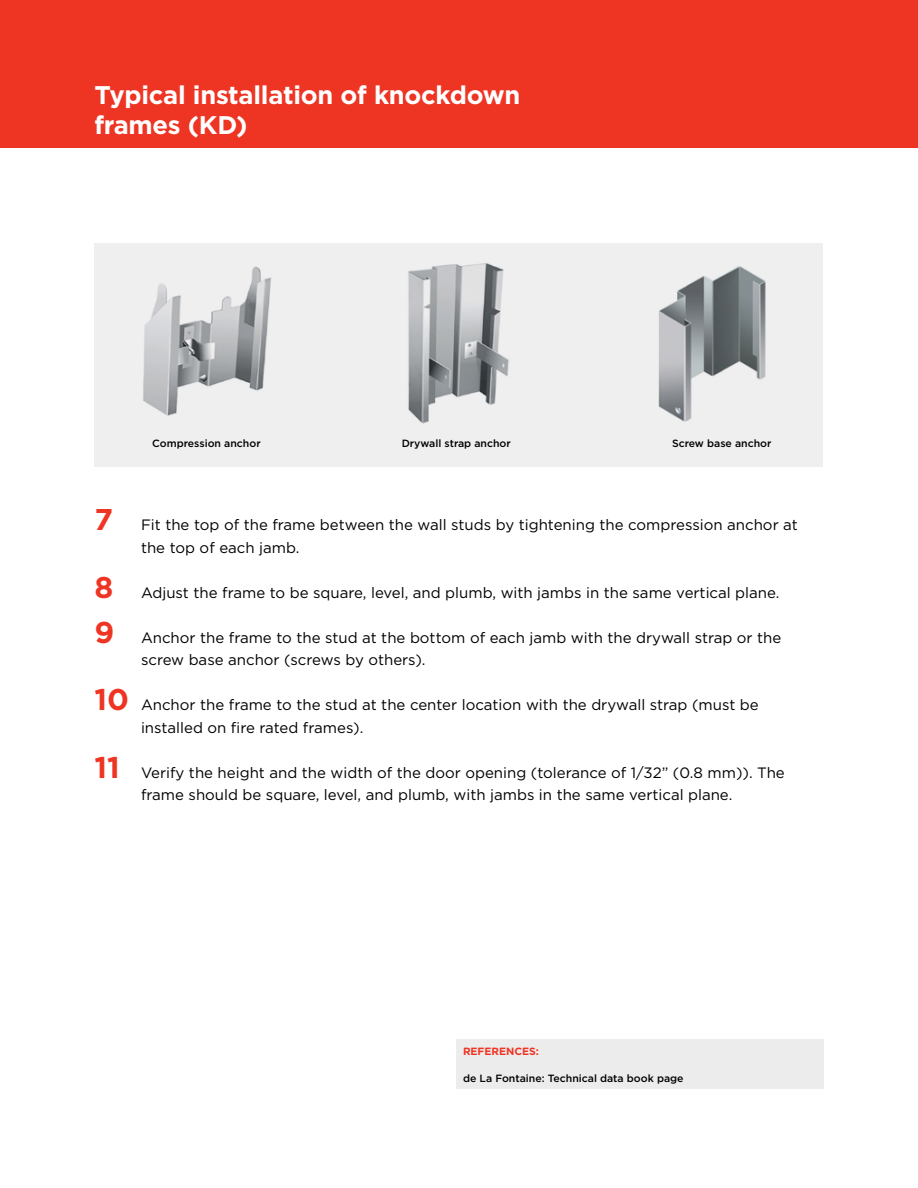
<style>
.page{position:relative;width:918px;height:1188px;background:#fff}
.page>*{position:absolute;margin:0;border:0;box-sizing:border-box;transform-origin:0 0}
.t1{font:700 25.5px/30px "Gotham";letter-spacing:-.01em;color:#fff}
.t2{font:15px/22.5px "Gotham";color:#000}
.t3{font:500 10.5px "Gotham HTF";color:#000}
.t4{font:700 10.5px "Gotham";color:#ee3524}
.s1{font-weight:700;font-size:30px;color:#ee3524}
</style>
<div class="page">
<div style="left:0;top:0;width:918px;height:148px;background:#ee3524"></div>
<div style="left:94px;top:243px;width:730px;height:224px;background:#efeff0"></div>
<img style="left:143px;top:266px;width:128px;height:150px">
<img style="left:408px;top:263px;width:101px;height:161px">
<img style="left:658px;top:266px;width:108px;height:156px">
<div style="left:456px;top:1040px;width:368px;height:49px;background:#ececed"></div>
<h1 class="t1" style="left:94px;top:80px;width:427px">Typical installation of knockdown frames (KD)</h1>
<p class="t3" style="left:152px;top:437px;width:110px">Compression anchor</p>
<p class="t3" style="left:402px;top:437px;width:111px">Drywall strap anchor</p>
<p class="t3" style="left:672px;top:437px;width:101px">Screw base anchor</p>
<p class="t2" style="left:141px;top:513px;width:658px;text-indent:-46px"><span class="s1">7</span> Fit the top of the frame between the wall studs by tightening the compression anchor at the top of each jamb.</p>
<p class="t2" style="left:94px;top:581px;width:687px"><span class="s1">8</span> Adjust the frame to be square, level, and plumb, with jambs in the same vertical plane.</p>
<p class="t2" style="left:141px;top:626px;width:642px;text-indent:-46px"><span class="s1">9</span> Anchor the frame to the stud at the bottom of each jamb with the drywall strap or the screw base anchor (screws by others).</p>
<p class="t2" style="left:141px;top:693px;width:619px;text-indent:-46px"><span class="s1">10</span> Anchor the frame to the stud at the center location with the drywall strap (must be installed on fire rated frames).</p>
<p class="t2" style="left:94px;top:761px;width:692px;text-align:center"><span class="s1">11</span> Verify the height and the width of the door opening (tolerance of 1/32” (0.8 mm)). The frame should be square, level, and plumb, with jambs in the same vertical plane.</p>
<p class="t4" style="left:463px;top:1045px;width:78px">References:</p>
<p class="t3" style="left:463px;top:1072px;width:222px">de La Fontaine: Technical data book page</p>
</div>
